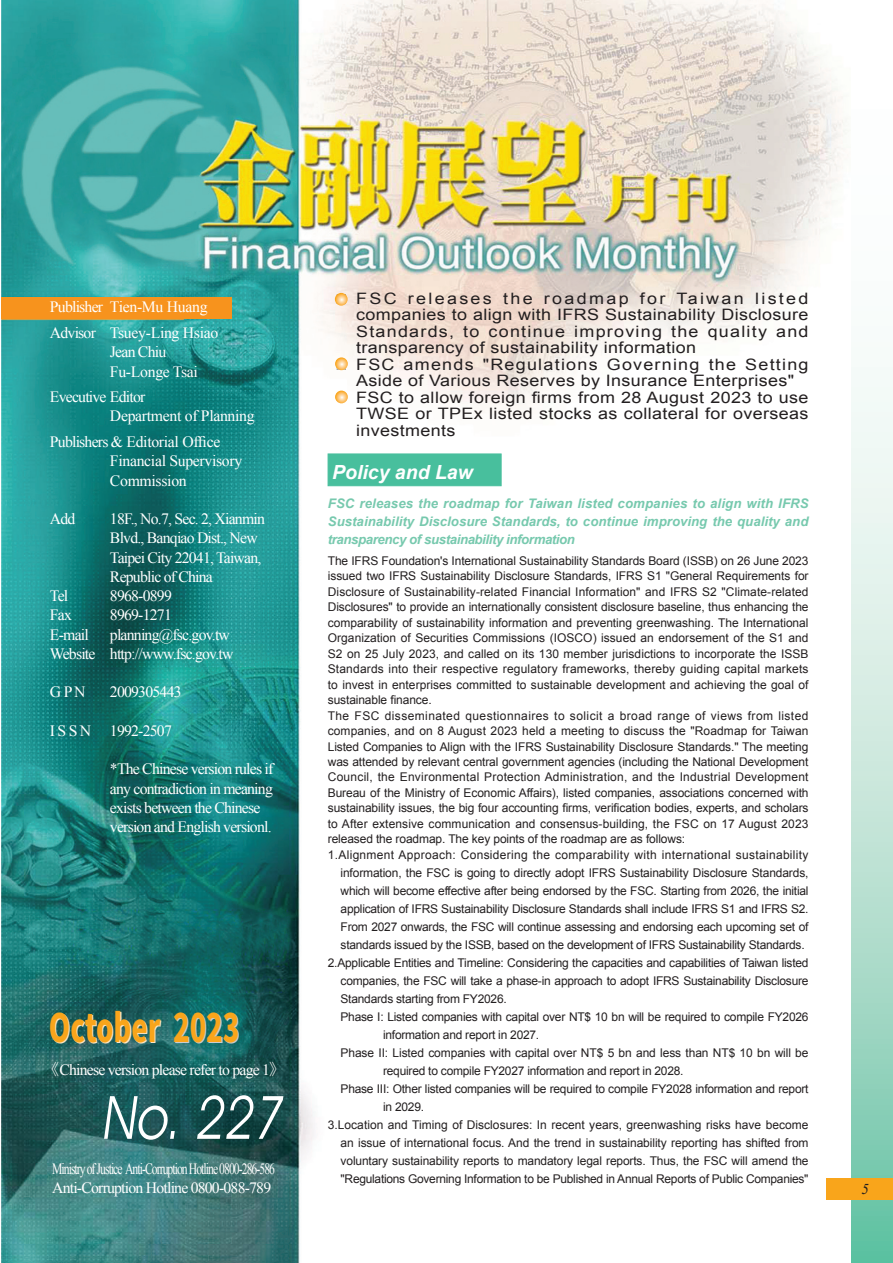
<style>
.page{position:relative;width:893px;height:1263px;background:#fff}
.page>*{position:absolute;margin:0;border:0;box-sizing:border-box;transform-origin:0 0}
.t1{font:60px "Avant Garde IT Cby BT";color:#fff;scale:.86 1}
.t2{font:900 39px "Noto Sans CJ Ktc";color:#f9a51b;scale:.7 1}
.t3{font:italic 700 19.5px "Arial";color:#fff}
.t4{font:15.75px/16.5px "Arial";letter-spacing:.02em;color:#231f20;scale:1.14 1}
.t5{font:15.75px/19.2px "Times New Roman";letter-spacing:-.05em;color:#fff}
.t6{font:15.75px/19.2px "Times New Roman";letter-spacing:-.02em;color:#fff}
.t7{font:15.75px/19.2px "Times New Roman";letter-spacing:-.08em;color:#fff;scale:.74 1}
.t8{font:italic 15px "Times New Roman";color:#231f20}
.t9{font:italic 700 13.2px/18px "Arial";letter-spacing:-.03em;color:#77c9ae;text-align:justify}
.t10{font:12px/15.5px "Arial";letter-spacing:-.01em;color:#231f20}
.s1{font-family:"Noto Sans CJ Ktc";font-weight:300}
</style>
<div class="page">
<img style="left:1px;top:0;width:850px;height:1263px">
<svg style="left:851px;top:367px;width:42px;height:896px;background:#bde3d5"></svg>
<div style="left:826px;top:1178px;width:67px;height:21px;background:#f9a51b"></div>
<div style="left:1px;top:297px;width:231px;height:22px;background:#f7931d"></div>
<div style="left:328px;top:454px;width:173px;height:32px;background:#48bf9d"></div>
<svg style="left:335px;top:391px;width:13px;height:12px"></svg>
<svg style="left:335px;top:293px;width:13px;height:13px"></svg>
<svg style="left:335px;top:357px;width:13px;height:13px"></svg>
<h3 class="t6" style="left:50px;top:294px;width:170px;line-height:25.7px">Publisher Tien-Mu Huang<br>Advisor Tsuey-Ling Hsiao</h3>
<h3 class="t5" style="left:110px;top:342px;width:90px">Jean Chiu<br>Fu-Longe Tsai</h3>
<h3 class="t6" style="left:110px;top:387px;width:146px;text-indent:-60px">Evecutive Editor<br>Department of Planning</h3>
<h3 class="t6" style="left:110px;top:432px;width:134px;text-indent:-60px">Publishers &amp; Editorial Office<br>Financial Supervisory<br>Commission</h3>
<h3 class="t5" style="left:50px;top:509px;width:27px">Add</h3>
<h3 class="t5" style="left:110px;top:509px;width:157px">18F., No.7, Sec. 2, Xianmin<br>Blvd., Banqiao Dist., New<br>Taipei City 22041, Taiwan,<br>Republic of China</h3>
<h3 class="t5" style="left:50px;top:586px;width:20px">Tel</h3>
<h3 class="t5" style="left:110px;top:586px;width:63px">8968-0899</h3>
<h3 class="t5" style="left:50px;top:605px;width:24px">Fax</h3>
<h3 class="t5" style="left:110px;top:605px;width:63px">8969-1271</h3>
<h3 class="t5" style="left:50px;top:624px;width:40px">E-mail</h3>
<h3 class="t5" style="left:50px;top:624px;width:185px;text-align:right">planning@fsc.gov.tw<br>Website http://www.fsc.gov.tw</h3>
<h3 class="t5" style="left:50px;top:682px;width:37px">G P N</h3>
<h3 class="t5" style="left:110px;top:682px;width:73px">2009305443</h3>
<h3 class="t5" style="left:50px;top:721px;width:123px">I S S N 1992-2507</h3>
<h3 class="t5" style="left:110px;top:759px;width:165px">*The Chinese version rules if any contradiction in meaning exists between the Chinese version and English versionl.</h3>
<h2 class="t2" style="left:49px;top:1006px;width:274px">October 2023</h2>
<h3 class="t5" style="left:43px;top:1059px;width:243px"><span class="s1">《</span>Chinese version please refer to page 1<span class="s1">》</span></h3>
<h1 class="t1" style="left:101px;top:1081px;width:223px">No. 227</h1>
<h3 class="t7" style="left:52px;top:1159px;width:303px">Ministry of Justice Anti-Corruption Hotline 0800-286-586<br>Anti-Corruption Hotline 0800-088-789</h3>
<p class="t4" style="left:356px;top:290px;width:398px">FSC releases the roadmap for Taiwan listed companies to align with IFRS Sustainability Disclosure Standards, to continue improving the quality and transparency of sustainability information<br>FSC amends "Regulations Governing the Setting Aside of Various Reserves by Insurance Enterprises" FSC to allow foreign firms from 28 August 2023 to use TWSE or TPEx listed stocks as collateral for overseas investments</p>
<h3 class="t3" style="left:332px;top:459px;width:142px">Policy and Law</h3>
<p class="t9" style="left:328px;top:495px;width:482px">FSC releases the roadmap for Taiwan listed companies to align with IFRS Sustainability Disclosure Standards, to continue improving the quality and transparency of sustainability information</p>
<p class="t10" style="left:328px;top:553px;width:482px">The IFRS Foundation's International Sustainability Standards Board (ISSB) on 26 June 2023 issued two IFRS Sustainability Disclosure Standards, IFRS S1 "General Requirements for Disclosure of Sustainability-related Financial Information" and IFRS S2 "Climate-related Disclosures" to provide an internationally consistent disclosure baseline, thus enhancing the comparability of sustainability information and preventing greenwashing. The International Organization of Securities Commissions (IOSCO) issued an endorsement of the S1 and S2 on 25 July 2023, and called on its 130 member jurisdictions to incorporate the ISSB Standards into their respective regulatory frameworks, thereby guiding capital markets to invest in enterprises committed to sustainable development and achieving the goal of sustainable finance.<br>The FSC disseminated questionnaires to solicit a broad range of views from listed companies, and on 8 August 2023 held a meeting to discuss the "Roadmap for Taiwan Listed Companies to Align with the IFRS Sustainability Disclosure Standards." The meeting was attended by relevant central government agencies (including the National Development Council, the Environmental Protection Administration, and the Industrial Development Bureau of the Ministry of Economic Affairs), listed companies, associations concerned with sustainability issues, the big four accounting firms, verification bodies, experts, and scholars to After extensive communication and consensus-building, the FSC on 17 August 2023 released the roadmap. The key points of the roadmap are as follows:<br>1.Alignment Approach: Considering the comparability with international sustainability</p>
<p class="t10" style="left:341px;top:865px;width:469px">information, the FSC is going to directly adopt IFRS Sustainability Disclosure Standards,</p>
<p class="t10" style="left:341px;top:883px;width:469px">which will become effective after being endorsed by the FSC. Starting from 2026, the initial</p>
<p class="t10" style="left:341px;top:901px;width:469px">application of IFRS Sustainability Disclosure Standards shall include IFRS S1 and IFRS S2.</p>
<p class="t10" style="left:341px;top:919px;width:469px">From 2027 onwards, the FSC will continue assessing and endorsing each upcoming set of</p>
<p class="t10" style="left:341px;top:937px;width:466px">standards issued by the ISSB, based on the development of IFRS Sustainability Standards.</p>
<p class="t10" style="left:328px;top:955px;width:482px">2.Applicable Entities and Timeline: Considering the capacities and capabilities of Taiwan listed</p>
<p class="t10" style="left:341px;top:973px;width:469px">companies, the FSC will take a phase-in approach to adopt IFRS Sustainability Disclosure</p>
<p class="t10" style="left:341px;top:991px;width:168px">Standards starting from FY2026.</p>
<p class="t10" style="left:341px;top:1009px;width:469px">Phase I: Listed companies with capital over NT$ 10 bn will be required to compile FY2026</p>
<p class="t10" style="left:383px;top:1027px;width:158px">information and report in 2027.</p>
<p class="t10" style="left:341px;top:1045px;width:469px">Phase II: Listed companies with capital over NT$ 5 bn and less than NT$ 10 bn will be</p>
<p class="t10" style="left:383px;top:1063px;width:302px">required to compile FY2027 information and report in 2028.</p>
<p class="t10" style="left:341px;top:1081px;width:469px">Phase III: Other listed companies will be required to compile FY2028 information and report</p>
<p class="t10" style="left:383px;top:1099px;width:43px">in 2029.</p>
<p class="t10" style="left:328px;top:1117px;width:482px">3.Location and Timing of Disclosures: In recent years, greenwashing risks have become</p>
<p class="t10" style="left:341px;top:1135px;width:469px">an issue of international focus. And the trend in sustainability reporting has shifted from</p>
<p class="t10" style="left:341px;top:1153px;width:469px">voluntary sustainability reports to mandatory legal reports. Thus, the FSC will amend the</p>
<p class="t10" style="left:341px;top:1171px;width:469px">"Regulations Governing Information to be Published in Annual Reports of Public Companies"</p>
<p class="t8" style="left:861px;top:1179px;width:9px">5</p>
</div>
